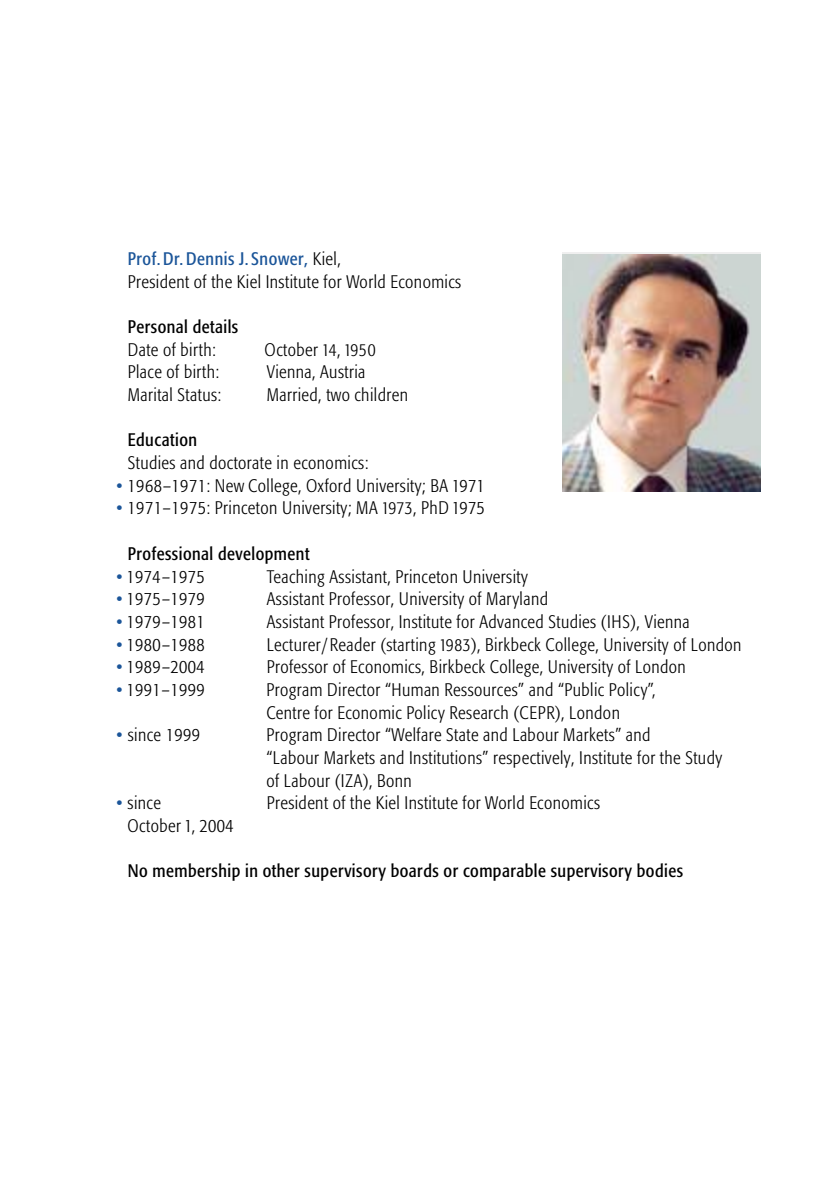
<style>
.page{position:relative;width:838px;height:1190px;background:#fff}
.page>*{position:absolute;margin:0;border:0;box-sizing:border-box;transform-origin:0 0}
.t1{font:300 18px/22.6px "Formata Condensed";letter-spacing:.025em;color:#000}
.t2{font:18px "Formata Condensed";letter-spacing:.025em;color:#000}
.t3{font:300 18px "Formata Cond TAB";letter-spacing:.025em;color:#000}
.s1{font-weight:400;color:#1b5599}
.s2{font-family:"Formata Cond TAB"}
.s3{font-family:"Formata Condensed";font-weight:400;color:#1b5599}
</style>
<div class="page">
<img style="left:562px;top:255px;width:199px;height:237px">
<p class="t1" style="left:128px;top:249px;width:335px"><span class="s1">Prof. Dr. Dennis J. Snower,</span> Kiel,<br>President of the Kiel Institute for World Economics</p>
<p class="t2" style="left:128px;top:320px;width:112px">Personal details</p>
<p class="t1" style="left:128px;top:340px;width:90px">Date of birth:</p>
<p class="t1" style="left:265px;top:340px;width:112px">October 14, 1950</p>
<p class="t1" style="left:128px;top:363px;width:93px">Place of birth:</p>
<p class="t1" style="left:267px;top:363px;width:100px">Vienna, Austria</p>
<p class="t1" style="left:128px;top:385px;width:95px">Marital Status:</p>
<p class="t1" style="left:267px;top:385px;width:143px">Married, two children</p>
<p class="t2" style="left:128px;top:434px;width:71px">Education</p>
<p class="t1" style="left:128px;top:454px;width:242px">Studies and doctorate in economics:</p>
<p class="t1" style="left:116px;top:476px;width:370px"><span class="s1">•</span> <span class="s2">1968–1971</span>: New College, Oxford University; BA <span class="s2">1971</span></p>
<p class="t1" style="left:116px;top:499px;width:370px"><span class="s1">•</span> <span class="s2">1971–1975</span>: Princeton University; MA 1973, PhD <span class="s2">1975</span></p>
<p class="t2" style="left:128px;top:547px;width:183px">Professional development</p>
<p class="t3" style="left:116px;top:570px;width:90px"><span class="s3">•</span> 1974–1975</p>
<p class="t1" style="left:267px;top:567px;width:263px">Teaching Assistant, Princeton University</p>
<p class="t3" style="left:116px;top:592px;width:90px"><span class="s3">•</span> 1975–1979</p>
<p class="t1" style="left:267px;top:590px;width:283px">Assistant Professor, University of Maryland</p>
<p class="t3" style="left:116px;top:615px;width:90px"><span class="s3">•</span> 1979–1981</p>
<p class="t1" style="left:267px;top:612px;width:425px">Assistant Professor, Institute for Advanced Studies (IHS), Vienna</p>
<p class="t3" style="left:116px;top:638px;width:90px"><span class="s3">•</span> 1980–1988</p>
<p class="t1" style="left:267px;top:635px;width:476px">Lecturer/Reader (starting 1983), Birkbeck College, University of London</p>
<p class="t3" style="left:116px;top:660px;width:90px"><span class="s3">•</span> 1989–2004</p>
<p class="t1" style="left:267px;top:658px;width:421px">Professor of Economics, Birkbeck College, University of London</p>
<p class="t3" style="left:116px;top:683px;width:90px"><span class="s3">•</span> 1991–1999</p>
<p class="t1" style="left:266px;top:680px;width:391px">Program Director “Human Ressources” and “Public Policy”,<br>Centre for Economic Policy Research (CEPR), London</p>
<p class="t1" style="left:116px;top:726px;width:85px"><span class="s1">•</span> since <span class="s2">1999</span></p>
<p class="t1" style="left:266px;top:726px;width:457px">Program Director “Welfare State and Labour Markets” and<br>“Labour Markets and Institutions” respectively, Institute for the Study of Labour (IZA), Bonn</p>
<p class="t1" style="left:116px;top:794px;width:46px"><span class="s1">•</span> since</p>
<p class="t1" style="left:267px;top:794px;width:335px">President of the Kiel Institute for World Economics</p>
<p class="t3" style="left:128px;top:819px;width:108px">October 1, 2004</p>
<p class="t2" style="left:128px;top:865px;width:557px">No membership in other supervisory boards or comparable supervisory bodies</p>
</div>
